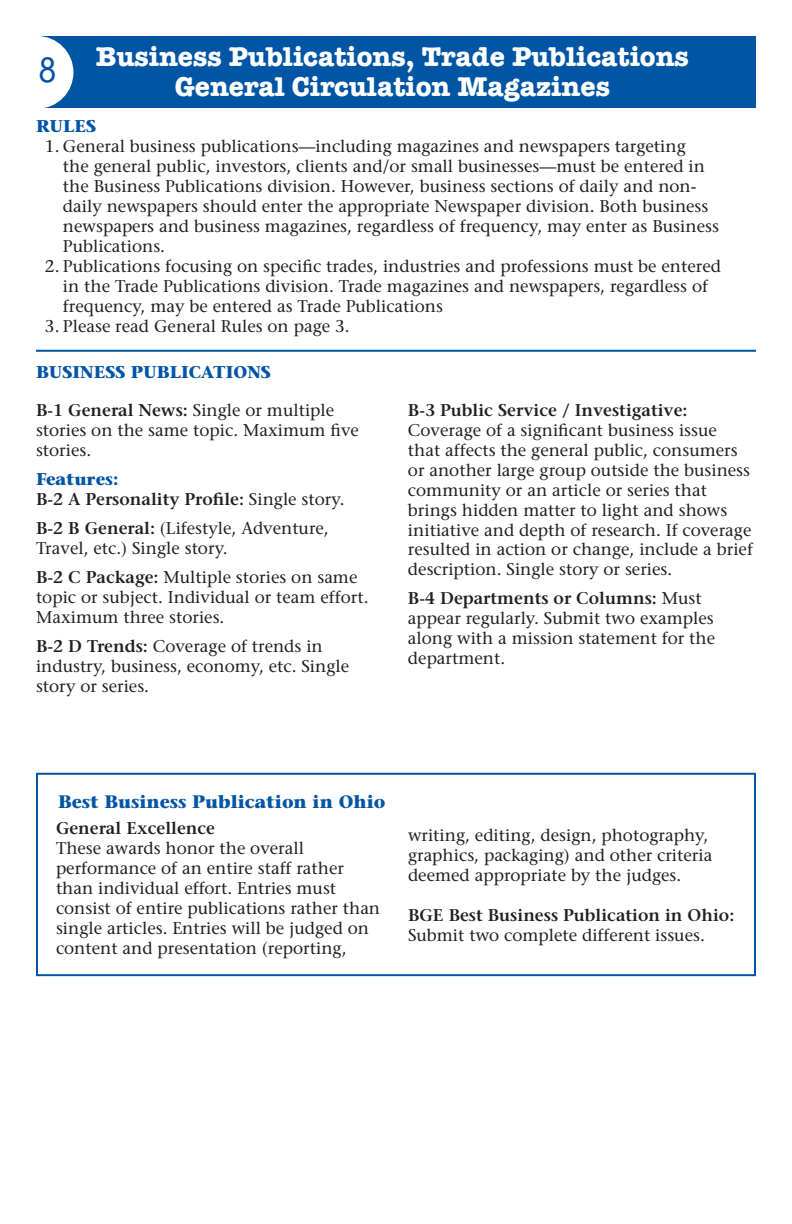
<style>
.page{position:relative;width:792px;height:1224px;background:#fff}
.page>*{position:absolute;margin:0;border:0;box-sizing:border-box;transform-origin:0 0}
.t1{font:700 28px/30px "American Typewriter";color:#fff}
.t2{font:700 18px "Stone Serif";color:#0155a5}
.t3{font:17px/20px "Stone Serif";color:#231f20}
.t4{font:600 17px/20px "Stone Serif";color:#231f20}
.t5{font:700 17px "Stone Serif";color:#0155a5}
.s1{font-weight:400;font-stretch:condensed;font-size:36px;color:#0155a5}
.s2{font-weight:600}
.s3{font-weight:700;color:#0155a5}
.s4{font-weight:400}
</style>
<div class="page">
<div style="left:36px;top:36px;width:720px;height:72px;background:#0155a5"></div>
<div style="left:2px;top:37px;width:70px;height:71px;background:#fff;border-radius:50%"></div>
<div style="left:1px;top:36px;width:72px;height:73px;border:2px solid #fff;border-radius:50%"></div>
<div style="left:36px;top:773px;width:720px;height:203px;border:2px solid #0155a5"></div>
<hr style="left:36px;top:350px;width:720px;height:2px;background:#0155a5">
<h1 class="t1" style="left:175px;top:40px;width:516px;text-indent:-137px"><span class="s1">8</span> Business Publications, Trade Publications<br>General Circulation Magazines</h1>
<p class="t5" style="left:36px;top:116px;width:62px">RULES</p>
<p class="t3" style="left:63px;top:137px;width:657px;text-indent:-18px">1. General business publications—including magazines and newspapers targeting<br>the general public, investors, clients and/or small businesses—must be entered in the Business Publications division. However, business sections of daily and non&shy;daily newspapers should enter the appropriate Newspaper division. Both business newspapers and business magazines, regardless of frequency, may enter as Business Publications.</p>
<p class="t3" style="left:63px;top:257px;width:660px;text-indent:-18px">2. Publications focusing on specific trades, industries and professions must be entered in the Trade Publications division. Trade magazines and newspapers, regardless of frequency, may be entered as Trade Publications</p>
<p class="t3" style="left:45px;top:317px;width:306px">3. Please read General Rules on page 3.</p>
<p class="t5" style="left:36px;top:362px;width:236px">BUSINESS PUBLICATIONS</p>
<p class="t3" style="left:36px;top:401px;width:325px"><span class="s2">B-1 General News:</span> Single or multiple stories on the same topic. Maximum five stories.</p>
<p class="t4" style="left:36px;top:470px;width:310px"><span class="s3">Features:<br></span>B-2 A Personality Profile: <span class="s4">Single story.</span></p>
<p class="t3" style="left:36px;top:519px;width:294px"><span class="s2">B-2 B General:</span> (Lifestyle, Adventure,<br>Travel, etc.) Single story.</p>
<p class="t3" style="left:36px;top:568px;width:334px"><span class="s2">B-2 C Package:</span> Multiple stories on same topic or subject. Individual or team effort.<br>Maximum three stories.</p>
<p class="t3" style="left:36px;top:637px;width:315px"><span class="s2">B-2 D Trends:</span> Coverage of trends in industry, business, economy, etc. Single story or series.</p>
<p class="t4" style="left:408px;top:400px;width:281px">B-3 Public Service / Investigative:</p>
<p class="t3" style="left:408px;top:420px;width:346px">Coverage of a significant business issue that affects the general public, consumers or another large group outside the business community or an article or series that brings hidden matter to light and shows initiative and depth of research. If coverage resulted in action or change, include a brief description. Single story or series.</p>
<p class="t3" style="left:408px;top:589px;width:309px"><span class="s2">B-4 Departments or Columns:</span> Must appear regularly. Submit two examples along with a mission statement for the department.</p>
<p class="t2" style="left:58px;top:790px;width:329px">Best Business Publication in Ohio</p>
<p class="t4" style="left:56px;top:818px;width:161px">General Excellence</p>
<p class="t3" style="left:56px;top:838px;width:326px">These awards honor the overall performance of an entire staff rather than individual effort. Entries must consist of entire publications rather than single articles. Entries will be judged on content and presentation (reporting,</p>
<p class="t3" style="left:408px;top:825px;width:306px">writing, editing, design, photography, graphics, packaging) and other criteria deemed appropriate by the judges.</p>
<p class="t4" style="left:408px;top:905px;width:328px">BGE Best Business Publication in Ohio:</p>
<p class="t3" style="left:408px;top:925px;width:298px">Submit two complete different issues.</p>
</div>
